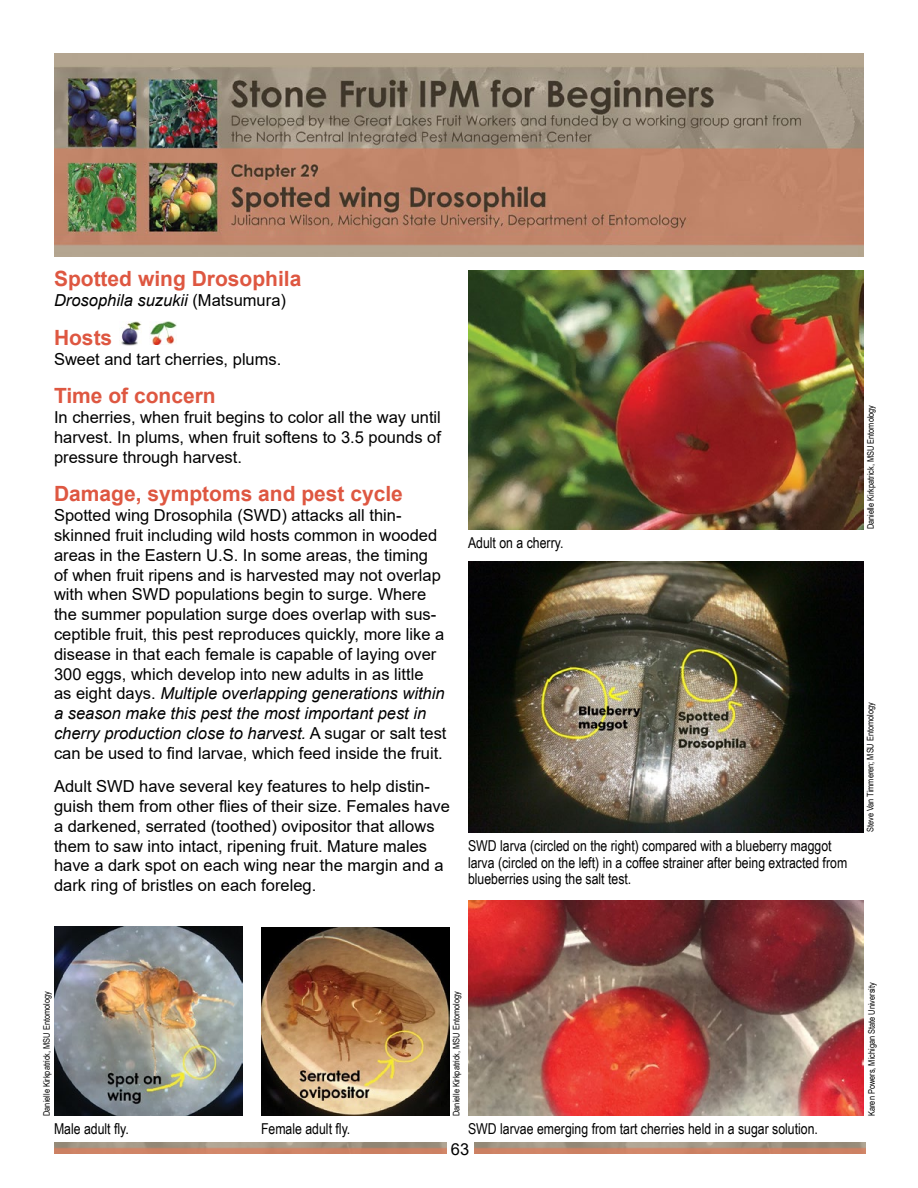
<style>
.page{position:relative;width:918px;height:1188px;background:#fff}
.page>*{position:absolute;margin:0;border:0;box-sizing:border-box;transform-origin:0 0}
.Subhead_-_Stone_frui{font:700 21px "Arial";color:#de5741}
.Text_-_stone_fruit{font:700 21px "Arial";color:#de5741}
.Text_-_stone_fruit-2{font:16.5px/19.8px "Arial";color:#000}
.Text_-_stone_fruit-3{font:italic 16.5px "Arial";color:#000}
.Captions{font:15px/16.5px "Arial Narrow";color:#000}
.Photo_credit{font:9px "Arial Narrow";color:#000}
.s1{font-style:normal}
.s2{font-style:italic}
</style>
<div class="page">
<img style="left:474px;top:1143px;width:391px;height:10px">
<img style="left:54px;top:54px;width:810px;height:202px">
<img style="left:54px;top:927px;width:189px;height:189px">
<img style="left:261px;top:927px;width:189px;height:189px">
<img style="left:468px;top:270px;width:396px;height:260px">
<img style="left:468px;top:901px;width:396px;height:215px">
<img style="left:468px;top:562px;width:396px;height:270px">
<img style="left:121px;top:322px;width:20px;height:24px">
<img style="left:150px;top:322px;width:27px;height:23px">
<img style="left:54px;top:1143px;width:392px;height:10px">
<p class="Text_-_stone_fruit" style="left:54px;top:264px;width:249px">Spotted wing Drosophila</p>
<p class="Text_-_stone_fruit-3" style="left:54px;top:290px;width:234px">Drosophila suzukii <span class="s1">(Matsumura)</span></p>
<p class="Subhead_-_Stone_frui" style="left:54px;top:323px;width:60px">Hosts</p>
<p class="Text_-_stone_fruit-2" style="left:54px;top:349px;width:229px">Sweet and tart cherries, plums.</p>
<p class="Subhead_-_Stone_frui" style="left:54px;top:381px;width:163px">Time of concern</p>
<p class="Text_-_stone_fruit-2" style="left:54px;top:407px;width:389px;text-align:justify">In cherries, when fruit begins to color all the way until harvest. In plums, when fruit softens to 3.5 pounds of pressure through harvest.</p>
<p class="Subhead_-_Stone_frui" style="left:54px;top:479px;width:350px">Damage, symptoms and pest cycle</p>
<p class="Text_-_stone_fruit-2" style="left:54px;top:505px;width:394px">Spotted wing Drosophila (SWD) attacks all thin&shy;skinned fruit including wild hosts common in wooded areas in the Eastern U.S. In some areas, the timing<br>of when fruit ripens and is harvested may not overlap with when SWD populations begin to surge. Where the summer population surge does overlap with sus&shy;ceptible fruit, this pest reproduces quickly, more like a disease in that each female is capable of laying over 300 eggs, which develop into new adults in as little<br>as eight days. <span class="s2">Multiple overlapping generations within a season make this pest the most important pest in cherry production close to harvest.</span> A sugar or salt test can be used to find larvae, which feed inside the fruit.</p>
<p class="Text_-_stone_fruit-2" style="left:54px;top:776px;width:397px">Adult SWD have several key features to help distin&shy;guish them from other flies of their size. Females have a darkened, serrated (toothed) ovipositor that allows them to saw into intact, ripening fruit. Mature males have a dark spot on each wing near the margin and a dark ring of bristles on each foreleg.</p>
<p class="Captions" style="left:468px;top:534px;width:97px">Adult on a cherry.</p>
<p class="Captions" style="left:468px;top:837px;width:381px">SWD larva (circled on the right) compared with a blueberry maggot larva (circled on the left) in a coffee strainer after being extracted from blueberries using the salt test.</p>
<p class="Photo_credit" style="left:864px;top:529px;width:126px;rotate:-90deg">Danielle Kirkpatrick, MSU Entomology</p>
<p class="Photo_credit" style="left:864px;top:832px;width:132px;rotate:-90deg">Steve Van Timmeren; MSU Entomology</p>
<p class="Photo_credit" style="left:40px;top:1116px;width:126px;rotate:-90deg">Danielle Kirkpatrick, MSU Entomology</p>
<p class="Captions" style="left:54px;top:1120px;width:76px">Male adult fly.</p>
<p class="Captions" style="left:261px;top:1120px;width:91px">Female adult fly.</p>
<p class="Photo_credit" style="left:450px;top:1116px;width:126px;rotate:-90deg">Danielle Kirkpatrick, MSU Entomology</p>
<p class="Captions" style="left:468px;top:1120px;width:352px">SWD larvae emerging from tart cherries held in a sugar solution.</p>
<p class="Text_-_stone_fruit-2" style="left:451px;top:1139px;width:20px">63</p>
<p class="Photo_credit" style="left:865px;top:1116px;width:135px;rotate:-90deg">Karen Powers, Michigan State University</p>
</div>
